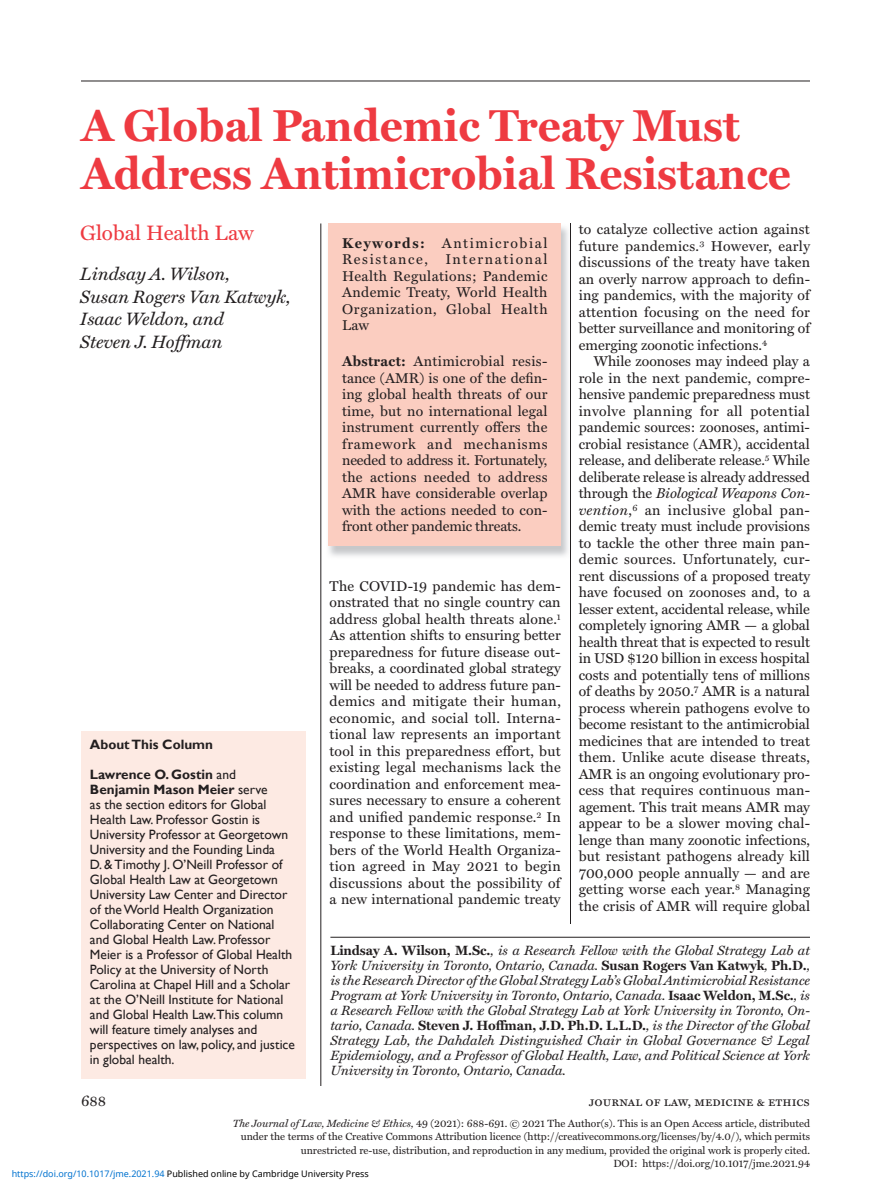
<style>
.page{position:relative;width:891px;height:1188px;background:#fff}
.page>*{position:absolute;margin:0;border:0;box-sizing:border-box;transform-origin:0 0}
.t1{font:700 45px/48px "Miller Text";color:#ee3a41}
.t2{font:21px "Miller Text";color:#ee3a41}
.t3{font:italic 18px/22.5px "Miller Text";color:#231f20}
.t4{font:15px "Miller Text";color:#231f20}
.t5{font:14.25px/16.5px "Miller Text";letter-spacing:.005em;color:#231f20;text-align:justify}
.t6{font:italic 13.5px/15px "Miller Text";letter-spacing:-.005em;color:#231f20;text-align:justify}
.t7{font:13.5px/15px "Gill Sans";color:#231f20}
.t8{font:13.5px "Miller Text Roman SC";color:#231f20}
.t9{font:700 13.5px "Gill Sans";color:#231f20}
.t10{font:10.5px/13.5px "Miller Text";color:#231f20;text-align:right}
.t11{font:9px "Noto Sans";color:#000}
.s1{font-weight:700}
.s2{font-style:italic}
.s3{font-weight:700;font-style:normal}
.s4{color:#0172cf}
</style>
<div class="page">
<hr style="left:321px;top:224px;width:1px;height:862px;background:#231f20">
<hr style="left:81px;top:81px;width:729px;height:1px;background:#231f20">
<div style="left:81px;top:731px;width:225px;height:347px;background:#fdeae3"></div>
<hr style="left:570px;top:224px;width:1px;height:700px;background:#231f20">
<hr style="left:330px;top:937px;width:480px;height:1px;background:#231f20">
<div style="left:329px;top:224px;width:232px;height:322px;background:#fbcdc0"></div>
<h1 class="t1" style="left:81px;top:101px;width:711px">A Global Pandemic Treaty Must<br>Address Antimicrobial Resistance</h1>
<h2 class="t2" style="left:80px;top:220px;width:175px">Global Health Law</h2>
<p class="t3" style="left:80px;top:263px;width:212px">Lindsay A. Wilson,<br>Susan Rogers Van Katwyk,<br>Isaac Weldon, and<br>Steven J. Hoffman</p>
<p class="t9" style="left:90px;top:736px;width:125px">About This Column</p>
<p class="t7" style="left:90px;top:767px;width:207px"><span class="s1">Lawrence O. Gostin</span> and<br><span class="s1">Benjamin Mason Meier</span> serve<br>as the section editors for Global<br>Health Law. Professor Gostin is<br>University Professor at Georgetown<br>University and the Founding Linda<br>D. &amp; Timothy J. O’Neill Professor of<br>Global Health Law at Georgetown<br>University Law Center and Director of the World Health Organization<br>Collaborating Center on National and Global Health Law. Professor<br>Meier is a Professor of Global Health<br>Policy at the University of North<br>Carolina at Chapel Hill and a Scholar at the O’Neill Institute for National and Global Health Law.This column will feature timely analyses and perspectives on law, policy, and justice in global health.</p>
<p class="t5" style="left:342px;top:235px;width:207px"><span class="s1">Keywords:</span> Antimicrobial Resistance, International Health Regulations; Pandemic Andemic Treaty, World Health Organization, Global Health Law</p>
<p class="t5" style="left:342px;top:353px;width:207px"><span class="s1">Abstract:</span> Antimicrobial resis&shy;tance (AMR) is one of the defin&shy;ing global health threats of our time, but no international legal instrument currently offers the framework and mechanisms needed to address it. Fortunately, the actions needed to address AMR have considerable overlap with the actions needed to con&shy;front other pandemic threats.</p>
<p class="t5" style="left:330px;top:578px;width:233px">The COVID-19 pandemic has dem&shy;onstrated that no single country can address global health threats alone.<sup>1<br></sup>As attention shifts to ensuring better preparedness for future disease out&shy;breaks, a coordinated global strategy will be needed to address future pan&shy;demics and mitigate their human, economic, and social toll. Interna&shy;tional law represents an important tool in this preparedness effort, but existing legal mechanisms lack the coordination and enforcement mea&shy;sures necessary to ensure a coherent and unified pandemic response.<sup>2</sup> In response to these limitations, mem&shy;bers of the World Health Organiza&shy;tion agreed in May 2021 to begin discussions about the possibility of a new international pandemic treaty</p>
<p class="t5" style="left:579px;top:221px;width:233px">to catalyze collective action against future pandemics.<sup>3</sup> However, early discussions of the treaty have taken an overly narrow approach to defin&shy;ing pandemics, with the majority of attention focusing on the need for better surveillance and monitoring of emerging zoonotic infections.<sup>4</sup></p>
<p class="t5" style="left:579px;top:353px;width:233px;text-indent:15px">While zoonoses may indeed play a role in the next pandemic, compre&shy;hensive pandemic preparedness must involve planning for all potential pandemic sources: zoonoses, antimi&shy;crobial resistance (AMR), accidental release, and deliberate release.<sup>5</sup> While deliberate release is already addressed through the <span class="s2">Biological Weapons Con&shy;vention</span>,<sup>6</sup> an inclusive global pan&shy;demic treaty must include provisions to tackle the other three main pan&shy;demic sources. Unfortunately, cur&shy;rent discussions of a proposed treaty have focused on zoonoses and, to a lesser extent, accidental release, while completely ignoring AMR — a global health threat that is expected to result in USD $120 billion in excess hospital costs and potentially tens of millions of deaths by 2050.<sup>7</sup> AMR is a natural process wherein pathogens evolve to become resistant to the antimicrobial medicines that are intended to treat them. Unlike acute disease threats, AMR is an ongoing evolutionary pro&shy;cess that requires continuous man&shy;agement. This trait means AMR may appear to be a slower moving chal&shy;lenge than many zoonotic infections, but resistant pathogens already kill 700,000 people annually — and are getting worse each year.<sup>8</sup> Managing the crisis of AMR will require global</p>
<p class="t6" style="left:330px;top:943px;width:481px"><span class="s3">Lindsay A. Wilson, M.Sc.</span>, is a Research Fellow with the Global Strategy Lab at York University in Toronto, Ontario, Canada. <span class="s3">Susan Rogers Van Katwyk</span>, <span class="s3">Ph.D.</span>, is the Research Director of the Global Strategy Lab’s Global Antimicrobial Resistance Program at York University in Toronto, Ontario, Canada. <span class="s3">Isaac Weldon, M.Sc.</span>, is a Research Fellow with the Global Strategy Lab at York University in Toronto, On&shy;tario, Canada. <span class="s3">Steven J. Hoffman, J.D. Ph.D. L.L.D.</span>, is the Director of the Global Strategy Lab, the Dahdaleh Distinguished Chair in Global Governance &amp; Legal Epidemiology, and a Professor of Global Health, Law, and Political Science at York University in Toronto, Ontario, Canada.</p>
<p class="t4" style="left:81px;top:1091px;width:27px">688</p>
<p class="t8" style="left:589px;top:1093px;width:223px">journal of law, medicine &amp; ethics</p>
<p class="t10" style="left:233px;top:1116px;width:579px"><span class="s2">The Journal of Law, Medicine &amp; Ethics,</span> 49 (2021): 688-691. © 2021 The Author(s). This is an Open Access article, distributed under the terms of the Creative Commons Attribution licence (http://creativecommons.org/licenses/by/4.0/), which permits unrestricted re-use, distribution, and reproduction in any medium, provided the original work is properly cited.<br>DOI: https://doi.org/10.1017/jme.2021.94</p>
<p class="t11" style="left:12px;top:1168px;width:359px"><span class="s4">https://doi.org/10.1017/jme.2021.94</span> Published online by Cambridge University Press</p>
</div>
